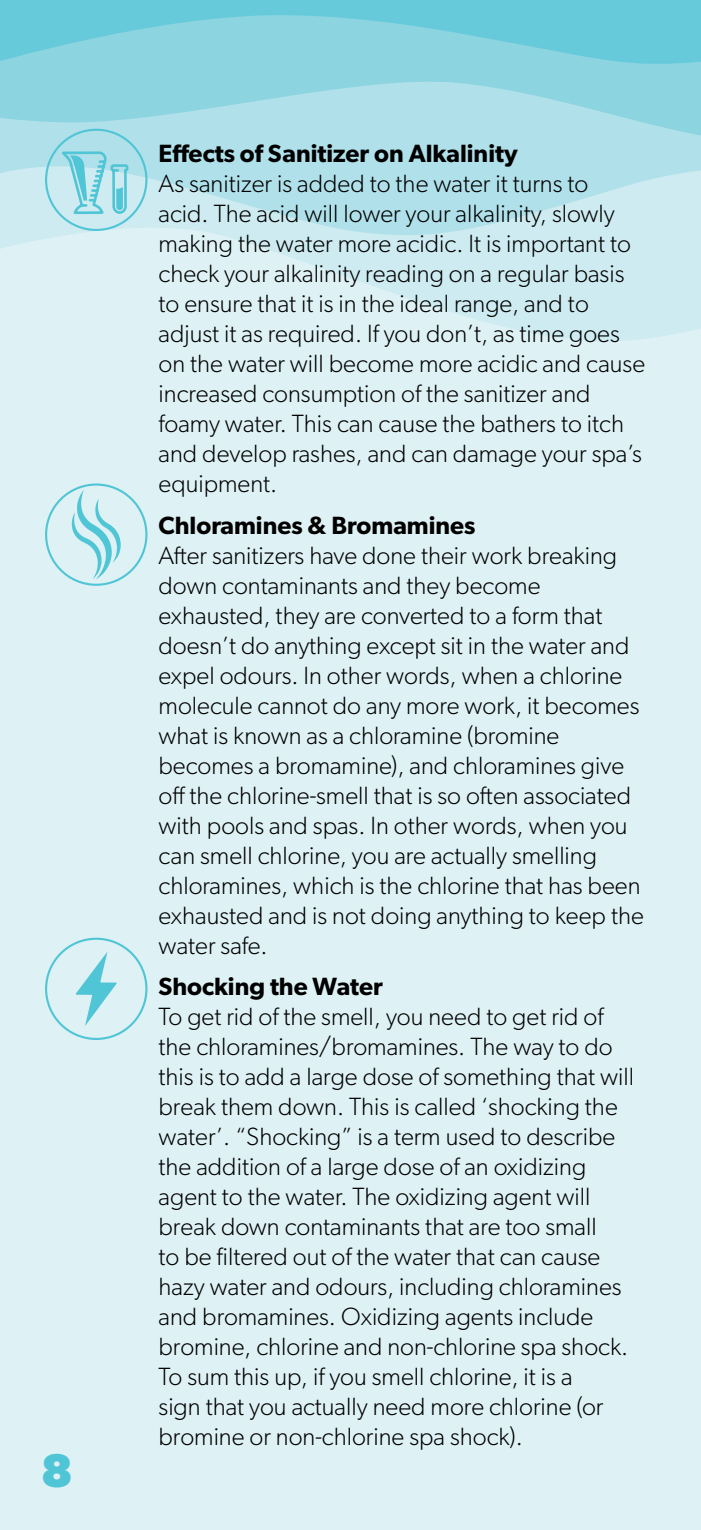
<style>
.page{position:relative;width:701px;height:1530px;background:#fff}
.page>*{position:absolute;margin:0;border:0;box-sizing:border-box;transform-origin:0 0}
.t1{font:700 47.5px "Gibson";color:#4fc5d6}
.t2{font:300 25px/30px "Gibson";color:#000}
.t3{font:600 25px "Gibson";color:#000}
</style>
<div class="page">
<div style="left:0;top:0;width:700px;height:1530px;background:#def1f4"></div>
<svg style="left:0;top:241px;width:700px;height:100px"></svg>
<svg style="left:0;top:150px;width:700px;height:91px;background:#bbe4eb"></svg>
<svg style="left:0;top:85px;width:700px;height:65px;background:#a4dce6"></svg>
<svg style="left:0;top:0;width:700px;height:85px;background:#7ccfde"></svg>
<div style="left:45px;top:129px;width:102px;height:102px;border:2px solid #4fc5d6;border-radius:50%"></div>
<svg style="left:57px;top:150px;width:73px;height:890px"></svg>
<h1 class="t1" style="left:41px;top:1442px;width:33px">8</h1>
<p class="t3" style="left:158px;top:139px;width:360px">Effects of Sanitizer on Alkalinity</p>
<p class="t2" style="left:158px;top:168px;width:488px">As sanitizer is added to the water it turns to<br>acid. The acid will lower your alkalinity, slowly making the water more acidic. It is important to check your alkalinity reading on a regular basis to ensure that it is in the ideal range, and to adjust it as required. If you don’t, as time goes on the water will become more acidic and cause increased consumption of the sanitizer and foamy water. This can cause the bathers to itch and develop rashes, and can damage your spa’s equipment.</p>
<p class="t3" style="left:158px;top:510px;width:318px">Chloramines &amp; Bromamines</p>
<p class="t2" style="left:158px;top:540px;width:486px">After sanitizers have done their work breaking down contaminants and they become exhausted, they are converted to a form that doesn’t do anything except sit in the water and expel odours. In other words, when a chlorine molecule cannot do any more work, it becomes what is known as a chloramine (bromine becomes a bromamine), and chloramines give off the chlorine-smell that is so often associated with pools and spas. In other words, when you can smell chlorine, you are actually smelling chloramines, which is the chlorine that has been exhausted and is not doing anything to keep the water safe.</p>
<p class="t3" style="left:158px;top:971px;width:225px">Shocking the Water</p>
<p class="t2" style="left:158px;top:1001px;width:477px">To get rid of the smell, you need to get rid of the chloramines/bromamines. The way to do this is to add a large dose of something that will break them down. This is called ‘shocking the water’. “Shocking” is a term used to describe the addition of a large dose of an oxidizing agent to the water. The oxidizing agent will break down contaminants that are too small<br>to be filtered out of the water that can cause hazy water and odours, including chloramines and bromamines. Oxidizing agents include bromine, chlorine and non-chlorine spa shock.<br>To sum this up, if you smell chlorine, it is a<br>sign that you actually need more chlorine (or bromine or non-chlorine spa shock).</p>
</div>
